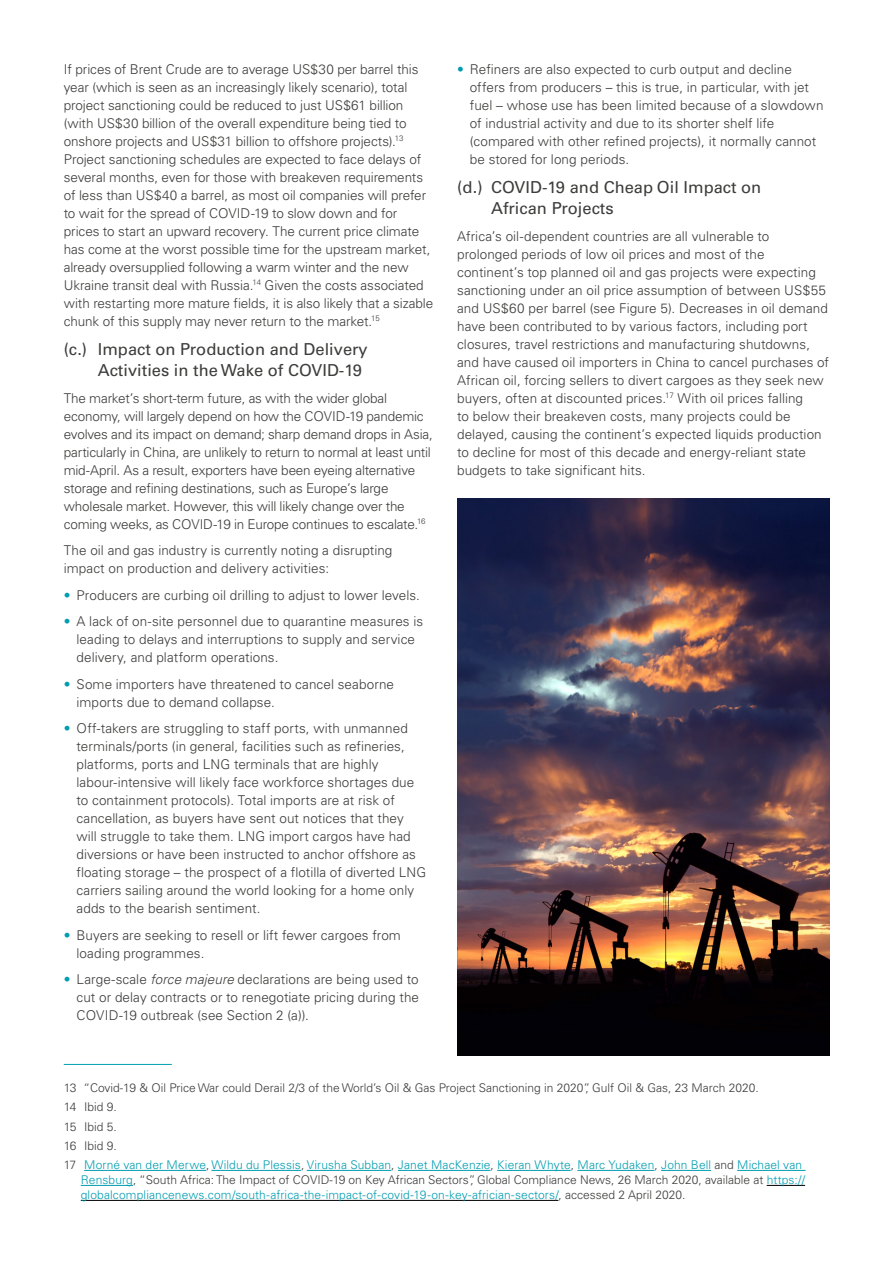
<style>
.page{position:relative;width:893px;height:1263px;background:#fff}
.page>*{position:absolute;margin:0;border:0;box-sizing:border-box;transform-origin:0 0}
.t1{font:16.5px/21px "Univers LTCYR 55 Roman";color:#3c3c3b}
.t2{font:300 13.5px/18px "Univers LTCYR 45";color:#3c3c3b}
.t3{font:300 12px/19.2px "Univers LTCYR 45";color:#3c3c3b}
.s1{color:#009db1}
.s2{font-style:italic}
</style>
<div class="page">
<hr style="left:64px;top:1064px;width:108px;height:1px;background:#009db1">
<hr style="left:84px;top:1170px;width:122px;height:1px;background:#009db1">
<hr style="left:211px;top:1170px;width:90px;height:1px;background:#009db1">
<hr style="left:307px;top:1170px;width:84px;height:1px;background:#009db1">
<hr style="left:398px;top:1170px;width:93px;height:1px;background:#009db1">
<hr style="left:497px;top:1170px;width:74px;height:1px;background:#009db1">
<hr style="left:577px;top:1170px;width:77px;height:1px;background:#009db1">
<hr style="left:661px;top:1170px;width:50px;height:1px;background:#009db1">
<hr style="left:737px;top:1170px;width:68px;height:1px;background:#009db1">
<hr style="left:81px;top:1185px;width:52px;height:1px;background:#009db1">
<hr style="left:767px;top:1185px;width:38px;height:1px;background:#000">
<hr style="left:81px;top:1200px;width:477px;height:1px;background:#000">
<img style="left:457px;top:498px;width:372px;height:557px">
<p class="t2" style="left:64px;top:59px;width:371px">If prices of Brent Crude are to average US$30 per barrel this year (which is seen as an increasingly likely scenario), total project sanctioning could be reduced to just US$61 billion (with US$30 billion of the overall expenditure being tied to onshore projects and US$31 billion to offshore projects).<sup>13<br></sup>Project sanctioning schedules are expected to face delays of several months, even for those with breakeven requirements of less than US$40 a barrel, as most oil companies will prefer to wait for the spread of COVID-19 to slow down and for prices to start an upward recovery. The current price climate has come at the worst possible time for the upstream market, already oversupplied following a warm winter and the new Ukraine transit deal with Russia.<sup>14</sup> Given the costs associated with restarting more mature fields, it is also likely that a sizable chunk of this supply may never return to the market.<sup>15</sup></p>
<p class="t1" style="left:98px;top:338px;width:271px;text-indent:-34px">(c.) Impact on Production and Delivery<br>Activities in the Wake of COVID-19</p>
<p class="t2" style="left:64px;top:388px;width:371px">The market’s short-term future, as with the wider global economy, will largely depend on how the COVID-19 pandemic evolves and its impact on demand; sharp demand drops in Asia, particularly in China, are unlikely to return to normal at least until mid-April. As a result, exporters have been eyeing alternative storage and refining destinations, such as Europe’s large wholesale market. However, this will likely change over the coming weeks, as COVID-19 in Europe continues to escalate.<sup>16</sup></p>
<p class="t2" style="left:64px;top:541px;width:330px">The oil and gas industry is currently noting a disrupting impact on production and delivery activities:</p>
<p class="t2" style="left:64px;top:585px;width:358px"><span class="s1">•</span> Producers are curbing oil drilling to adjust to lower levels.</p>
<p class="t2" style="left:77px;top:612px;width:348px;text-indent:-13px"><span class="s1">•</span> A lack of on-site personnel due to quarantine measures is leading to delays and interruptions to supply and service delivery, and platform operations.</p>
<p class="t2" style="left:77px;top:674px;width:319px;text-indent:-13px"><span class="s1">•</span> Some importers have threatened to cancel seaborne imports due to demand collapse.</p>
<p class="t2" style="left:77px;top:719px;width:351px;text-indent:-13px"><span class="s1">•</span> Off-takers are struggling to staff ports, with unmanned terminals/ports (in general, facilities such as refineries, platforms, ports and LNG terminals that are highly labour-intensive will likely face workforce shortages due to containment protocols). Total imports are at risk of cancellation, as buyers have sent out notices that they will struggle to take them. LNG import cargos have had diversions or have been instructed to anchor offshore as floating storage – the prospect of a flotilla of diverted LNG carriers sailing around the world looking for a home only adds to the bearish sentiment.</p>
<p class="t2" style="left:77px;top:925px;width:326px;text-indent:-13px"><span class="s1">•</span> Buyers are seeking to resell or lift fewer cargoes from loading programmes.</p>
<p class="t2" style="left:77px;top:970px;width:344px;text-align:justify;text-indent:-13px"><span class="s1">•</span> Large-scale <span class="s2">force majeure</span> declarations are being used to cut or delay contracts or to renegotiate pricing during the COVID-19 outbreak (see Section 2 (a)).</p>
<p class="t2" style="left:470px;top:59px;width:355px;text-indent:-13px"><span class="s1">•</span> Refiners are also expected to curb output and decline offers from producers – this is true, in particular, with jet fuel – whose use has been limited because of a slowdown of industrial activity and due to its shorter shelf life (compared with other refined projects), it normally cannot be stored for long periods.</p>
<p class="t1" style="left:491px;top:176px;width:272px;text-indent:-34px">(d.) COVID-19 and Cheap Oil Impact on<br>African Projects</p>
<p class="t2" style="left:457px;top:226px;width:373px">Africa’s oil-dependent countries are all vulnerable to prolonged periods of low oil prices and most of the continent’s top planned oil and gas projects were expecting sanctioning under an oil price assumption of between US$55 and US$60 per barrel (see Figure 5). Decreases in oil demand have been contributed to by various factors, including port closures, travel restrictions and manufacturing shutdowns, and have caused oil importers in China to cancel purchases of African oil, forcing sellers to divert cargoes as they seek new buyers, often at discounted prices.<sup>17</sup> With oil prices falling<br>to below their breakeven costs, many projects could be delayed, causing the continent’s expected liquids production to decline for most of this decade and energy-reliant state budgets to take significant hits.</p>
<p class="t3" style="left:64px;top:1078px;width:740px">13 “Covid-19 &amp; Oil Price War could Derail 2/3 of the World’s Oil &amp; Gas Project Sanctioning in 2020”, Gulf Oil &amp; Gas, 23 March 2020.<br>14 Ibid 9.<br>15 Ibid 5.<br>16 Ibid 9.<br>17 <span class="s1">Morné van der Merwe</span>, <span class="s1">Wildu du Plessis</span>, <span class="s1">Virusha Subban</span>, <span class="s1">Janet MacKenzie</span>, <span class="s1">Kieran Whyte</span>, <span class="s1">Marc Yudaken</span>, <span class="s1">John Bell</span> and <span class="s1">Michael van</span></p>
<p class="t3" style="left:81px;top:1172px;width:726px;line-height:15px"><span class="s1">Rensburg</span>, “South Africa: The Impact of COVID-19 on Key African Sectors”, Global Compliance News, 26 March 2020, available at <span class="s1">https:// globalcompliancenews.com/south-africa-the-impact-of-covid-19-on-key-africian-sectors/</span>, accessed 2 April 2020.</p>
</div>
